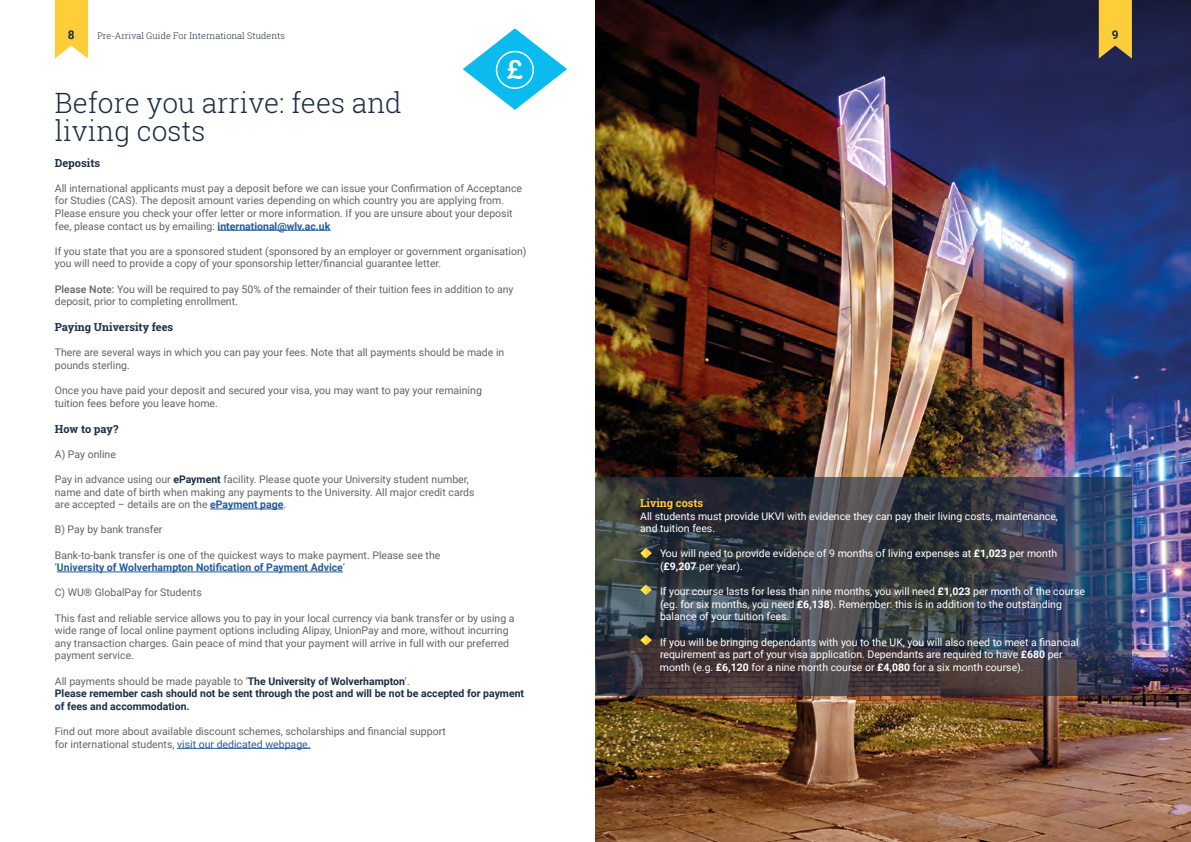
<style>
.page{position:relative;width:1191px;height:842px;background:#fff}
.page>*{position:absolute;margin:0;border:0;box-sizing:border-box;transform-origin:0 0}
.t1{font:300 28px/28px "Roboto Slab";color:#1b2e45}
.t2{font:700 12px "Roboto";color:#1b2e45}
.t3{font:700 11px "Roboto Slab";color:#1b2e45}
.t4{font:700 11px "Roboto Slab";color:#fdcd3a}
.t5{font:10.5px/12.6px "Roboto";color:#646363}
.t6{font:10.5px/12.6px "Roboto";color:#fff}
.t7{font:700 10.5px/12.6px "Roboto";color:#1b2e45}
.t8{font:300 9px "Roboto Slab";color:#1b2e45}
.s1{font-weight:700;color:#275b9b}
.s2{font-weight:500}
.s3{font-weight:700;color:#1b2e45}
.s4{font-weight:400;color:#646363}
.s5{color:#275b9b}
.s6{font-weight:700}
</style>
<div class="page">
<svg style="left:55px;top:0;width:33px;height:59px;background:#fdd251"></svg>
<hr style="left:218px;top:230px;width:112px;height:1px;background:#275b9b">
<hr style="left:210px;top:509px;width:73px;height:1px;background:#275b9b">
<hr style="left:57px;top:572px;width:286px;height:1px;background:#275b9b">
<hr style="left:177px;top:748px;width:133px;height:1px;background:#275b9b">
<img style="left:595px;top:0;width:596px;height:842px">
<svg style="left:595px;top:477px;width:536px;height:219px;background:#393e48"></svg>
<svg style="left:640px;top:548px;width:12px;height:10px"></svg>
<svg style="left:640px;top:584px;width:12px;height:11px"></svg>
<svg style="left:640px;top:635px;width:12px;height:10px"></svg>
<svg style="left:1098px;top:0;width:33px;height:59px;background:#ddb53d"></svg>
<svg style="left:463px;top:28px;width:104px;height:82px"></svg>
<p class="t2" style="left:68px;top:26px;width:8px">8</p>
<p class="t8" style="left:97px;top:30px;width:189px">Pre-Arrival Guide For International Students</p>
<h1 class="t1" style="left:55px;top:88px;width:348px">Before you arrive: fees and living costs</h1>
<p class="t3" style="left:55px;top:155px;width:47px">Deposits</p>
<p class="t5" style="left:55px;top:181px;width:469px">All international applicants must pay a deposit before we can issue your Confirmation of Acceptance for Studies (CAS). The deposit amount varies depending on which country you are applying from.<br>Please ensure you check your offer letter or more information. If you are unsure about your deposit fee, please contact us by emailing: <span class="s1">international@wlv.ac.uk</span></p>
<p class="t5" style="left:55px;top:244px;width:473px">If you state that you are a sponsored student (sponsored by an employer or government organisation) you will need to provide a copy of your sponsorship letter/financial guarantee letter.</p>
<p class="t5" style="left:55px;top:282px;width:460px"><span class="s2">Please Note:</span> You will be required to pay 50% of the remainder of their tuition fees in addition to any deposit, prior to completing enrollment.</p>
<p class="t3" style="left:55px;top:320px;width:120px">Paying University fees</p>
<p class="t5" style="left:55px;top:346px;width:451px">There are several ways in which you can pay your fees. Note that all payments should be made in pounds sterling.</p>
<p class="t5" style="left:55px;top:384px;width:428px">Once you have paid your deposit and secured your visa, you may want to pay your remaining tuition fees before you leave home.</p>
<p class="t3" style="left:55px;top:421px;width:65px">How to pay?</p>
<p class="t5" style="left:55px;top:447px;width:63px">A) Pay online</p>
<p class="t5" style="left:55px;top:472px;width:421px">Pay in advance using our <span class="s3">ePayment</span> facility. Please quote your University student number, name and date of birth when making any payments to the University. All major credit cards are accepted – details are on the <span class="s1">ePayment page</span>.</p>
<p class="t5" style="left:55px;top:523px;width:109px">B) Pay by bank transfer</p>
<p class="t5" style="left:55px;top:548px;width:387px">Bank-to-bank transfer is one of the quickest ways to make payment. Please see the ‘<span class="s1">University of Wolverhampton Notification of Payment Advice</span>’</p>
<p class="t5" style="left:55px;top:586px;width:148px">C) WU® GlobalPay for Students</p>
<p class="t5" style="left:55px;top:611px;width:461px">This fast and reliable service allows you to pay in your local currency via bank transfer or by using a wide range of local online payment options including Alipay, UnionPay and more, without incurring any transaction charges. Gain peace of mind that your payment will arrive in full with our preferred payment service.</p>
<p class="t7" style="left:55px;top:674px;width:471px"><span class="s4">All payments should be made payable to ‘</span>The University of Wolverhampton<span class="s4">’.<br></span>Please remember cash should not be sent through the post and will be not be accepted for payment of fees and accommodation.</p>
<p class="t5" style="left:55px;top:724px;width:392px">Find out more about available discount schemes, scholarships and financial support for international students, <span class="s5">visit our dedicated webpage.</span></p>
<p class="t2" style="left:1112px;top:26px;width:8px">9</p>
<p class="t4" style="left:640px;top:495px;width:65px">Living costs</p>
<p class="t6" style="left:640px;top:509px;width:419px">All students must provide UKVI with evidence they can pay their living costs, maintenance, and tuition fees.</p>
<p class="t6" style="left:660px;top:547px;width:399px">You will need to provide evidence of 9 months of living expenses at <span class="s6">£1,023</span> per month (<span class="s6">£9,207</span> per year).</p>
<p class="t6" style="left:660px;top:585px;width:426px">If your course lasts for less than nine months, you will need <span class="s6">£1,023</span> per month of the course (eg. for six months, you need <span class="s6">£6,138</span>). Remember: this is in addition to the outstanding balance of your tuition fees.</p>
<p class="t6" style="left:660px;top:635px;width:420px">If you will be bringing dependants with you to the UK, you will also need to meet a financial requirement as part of your visa application. Dependants are required to have <span class="s6">£680</span> per month (e.g. <span class="s6">£6,120</span> for a nine month course or <span class="s6">£4,080</span> for a six month course).</p>
</div>
